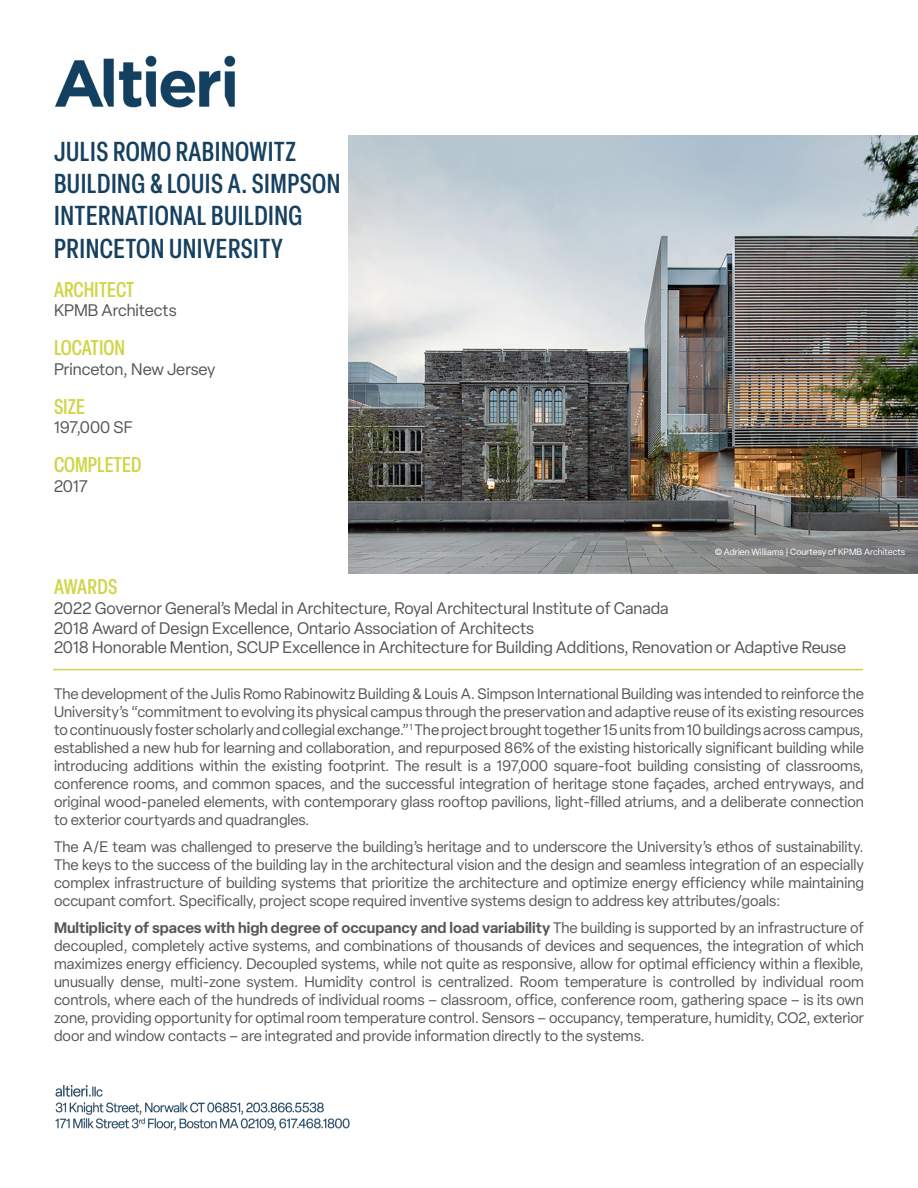
<style>
.page{position:relative;width:918px;height:1188px;background:#fff}
.page>*{position:absolute;margin:0;border:0;box-sizing:border-box;transform-origin:0 0}
.t1{font:500 condensed 27px/32.4px "Elza";letter-spacing:.02em;color:#164060}
.t2{font:500 condensed 21px "Elza";color:#d0d548}
.t3{font:16.5px "Elza";color:#54565a}
.t4{font:15px/18px "Elza";color:#54565a;text-align:justify}
.t5{font:9px "Elza";color:#fff}
.s1{font-weight:600}
</style>
<div class="page">
<img style="left:55px;top:55px;width:180px;height:53px">
<img style="left:55px;top:1086px;width:295px;height:45px">
<img style="left:349px;top:135px;width:569px;height:438px">
<hr style="left:53px;top:669px;width:810px;height:1px;background:#d0d548">
<p class="t1" style="left:54px;top:134px;width:288px">JULIS ROMO RABINOWITZ<br>BUILDING &amp; LOUIS A. SIMPSON<br>INTERNATIONAL BUILDING<br>PRINCETON UNIVERSITY</p>
<p class="t2" style="left:54px;top:275px;width:82px">ARCHITECT</p>
<p class="t3" style="left:54px;top:300px;width:124px">KPMB Architects</p>
<p class="t2" style="left:54px;top:334px;width:73px">LOCATION</p>
<p class="t3" style="left:54px;top:358px;width:163px">Princeton, New Jersey</p>
<p class="t2" style="left:54px;top:392px;width:32px">SIZE</p>
<p class="t3" style="left:54px;top:417px;width:80px">197,000 SF</p>
<p class="t2" style="left:54px;top:451px;width:89px">COMPLETED</p>
<p class="t3" style="left:54px;top:475px;width:35px">2017</p>
<p class="t5" style="left:715px;top:546px;width:192px">© Adrien Williams | Courtesy of KPMB Architects</p>
<p class="t2" style="left:54px;top:573px;width:65px">AWARDS</p>
<p class="t3" style="left:54px;top:597px;width:616px">2022 Governor General’s Medal in Architecture, Royal Architectural Institute of Canada</p>
<p class="t3" style="left:54px;top:617px;width:482px">2018 Award of Design Excellence, Ontario Association of Architects</p>
<p class="t3" style="left:54px;top:637px;width:794px">2018 Honorable Mention, SCUP Excellence in Architecture for Building Additions, Renovation or Adaptive Reuse</p>
<p class="t4" style="left:54px;top:685px;width:812px">The development of the Julis Romo Rabinowitz Building &amp; Louis A. Simpson International Building was intended to reinforce the University’s “commitment to evolving its physical campus through the preservation and adaptive reuse of its existing resources to continuously foster scholarly and collegial exchange.”<sup>1</sup> The project brought together 15 units from 10 buildings across campus, established a new hub for learning and collaboration, and repurposed 86% of the existing historically significant building while introducing additions within the existing footprint. The result is a 197,000 square-foot building consisting of classrooms, conference rooms, and common spaces, and the successful integration of heritage stone façades, arched entryways, and original wood-paneled elements, with contemporary glass rooftop pavilions, light-filled atriums, and a deliberate connection to exterior courtyards and quadrangles.</p>
<p class="t4" style="left:54px;top:838px;width:812px">The A/E team was challenged to preserve the building’s heritage and to underscore the University’s ethos of sustainability.<br>The keys to the success of the building lay in the architectural vision and the design and seamless integration of an especially complex infrastructure of building systems that prioritize the architecture and optimize energy efficiency while maintaining occupant comfort. Specifically, project scope required inventive systems design to address key attributes/goals:</p>
<p class="t4" style="left:54px;top:919px;width:812px"><span class="s1">Multiplicity of spaces with high degree of occupancy and load variability</span> The building is supported by an infrastructure of decoupled, completely active systems, and combinations of thousands of devices and sequences, the integration of which maximizes energy efficiency. Decoupled systems, while not quite as responsive, allow for optimal efficiency within a flexible, unusually dense, multi-zone system. Humidity control is centralized. Room temperature is controlled by individual room controls, where each of the hundreds of individual rooms – classroom, office, conference room, gathering space – is its own zone, providing opportunity for optimal room temperature control. Sensors – occupancy, temperature, humidity, CO2, exterior door and window contacts – are integrated and provide information directly to the systems.</p>
</div>
